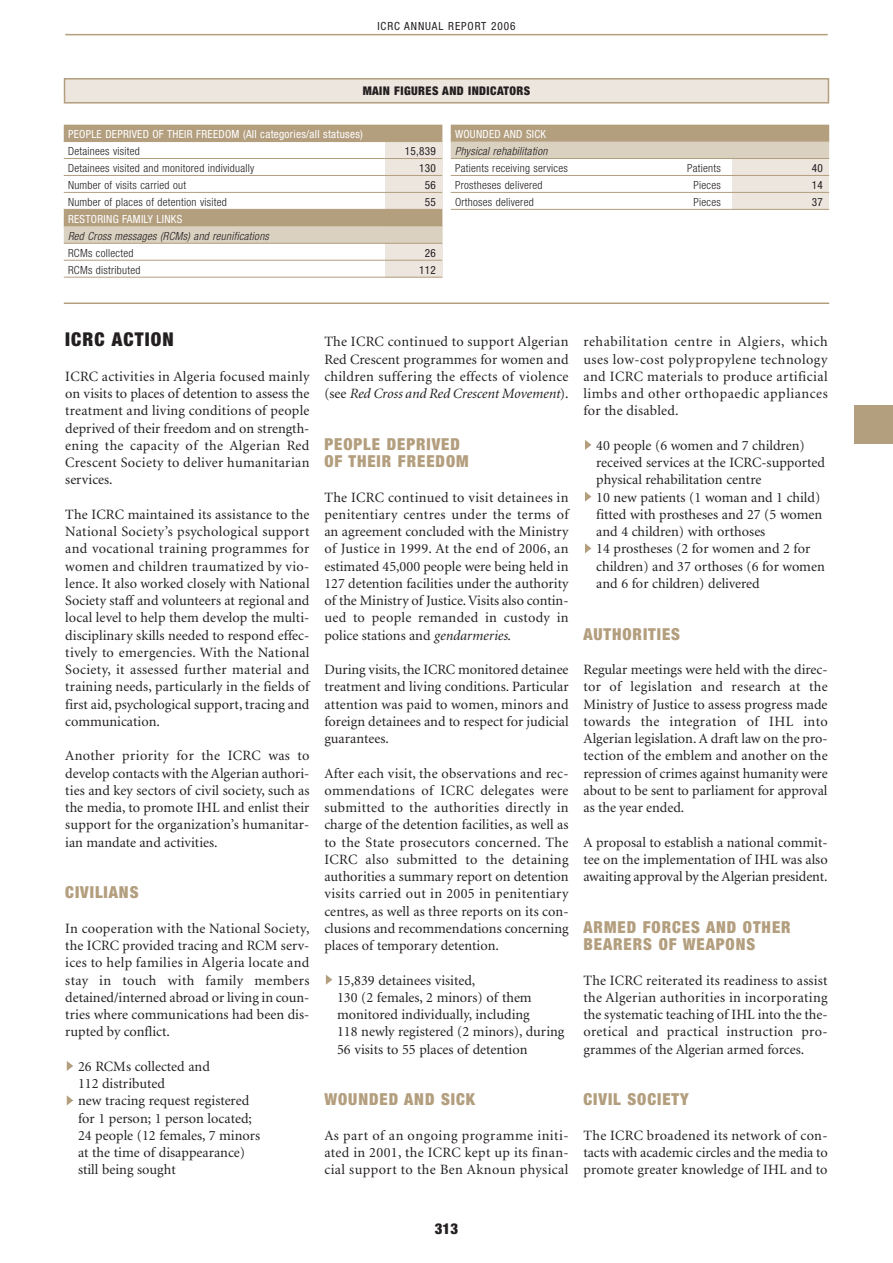
<style>
.page{position:relative;width:893px;height:1263px;background:#fff}
.page>*{position:absolute;margin:0;border:0;box-sizing:border-box;transform-origin:0 0}
.t1{font:900 condensed 19.05px "Helvetica Neue";letter-spacing:.055em;color:#231f20}
.t2{font:900 condensed 16.5px/17.2px "Helvetica Neue";letter-spacing:.055em;color:#b39e7e}
.t3{font:900 condensed 15px "Helvetica Neue";color:#231f20}
.t4{font:14.25px/17.2px "Minion";color:#231f20;text-align:justify}
.t5{font:900 condensed 12px "Helvetica Neue";letter-spacing:.035em;color:#231f20}
.t6{font:300 condensed 11.25px "Helvetica Neue";letter-spacing:.025em;color:#231f20}
.t7{font:condensed 11.25px "Helvetica Neue";letter-spacing:.025em;color:#fff}
.t8{font:italic 300 condensed 11.25px "Helvetica Neue";color:#231f20}
.t9{font:condensed 11.25px "Helvetica Neue";letter-spacing:.08em;color:#231f20}
.s1{font-style:italic}
</style>
<div class="page">
<div style="left:855px;top:405px;width:38px;height:39px;background:#b39e7e"></div>
<hr style="left:65px;top:34px;width:763px;height:1px;background:#b39e7e">
<svg style="left:585px;top:543px;width:6px;height:10px"></svg>
<svg style="left:585px;top:492px;width:6px;height:10px"></svg>
<svg style="left:585px;top:440px;width:6px;height:10px"></svg>
<svg style="left:326px;top:975px;width:6px;height:10px"></svg>
<svg style="left:67px;top:1095px;width:6px;height:10px"></svg>
<svg style="left:67px;top:1061px;width:6px;height:10px"></svg>
<div style="left:385px;top:125px;width:57px;height:152px;background:#ede6df"></div>
<div style="left:64px;top:125px;width:378px;height:17px;background:#b39e7e"></div>
<hr style="left:64px;top:158px;width:378px;height:1px;background:#b39e7e">
<hr style="left:64px;top:175px;width:378px;height:1px;background:#b39e7e">
<hr style="left:64px;top:192px;width:378px;height:1px;background:#b39e7e">
<div style="left:64px;top:209px;width:378px;height:17px;background:#b39e7e"></div>
<div style="left:64px;top:226px;width:378px;height:17px;background:#dbd1c1"></div>
<hr style="left:64px;top:243px;width:378px;height:1px;background:#b39e7e">
<hr style="left:64px;top:260px;width:378px;height:1px;background:#b39e7e">
<hr style="left:64px;top:277px;width:378px;height:1px;background:#b39e7e">
<div style="left:732px;top:125px;width:97px;height:84px;background:#ede6df"></div>
<div style="left:451px;top:125px;width:378px;height:17px;background:#b39e7e"></div>
<div style="left:451px;top:142px;width:378px;height:17px;background:#dbd1c1"></div>
<hr style="left:451px;top:158px;width:378px;height:1px;background:#b39e7e">
<hr style="left:451px;top:175px;width:378px;height:1px;background:#b39e7e">
<hr style="left:451px;top:192px;width:378px;height:1px;background:#b39e7e">
<hr style="left:451px;top:209px;width:378px;height:1px;background:#b39e7e">
<div style="left:65px;top:79px;width:763px;height:24px;background:#ede6df"></div>
<div style="left:64px;top:78px;width:765px;height:26px;border:2px solid #b39e7e"></div>
<hr style="left:64px;top:302px;width:765px;height:2px;background:#b39e7e">
<p class="t9" style="left:377px;top:22px;width:140px">ICRC ANNUAL REPORT 2006</p>
<p class="t5" style="left:363px;top:87px;width:169px">MAIN FIGURES AND INDICATORS</p>
<p class="t7" style="left:68px;top:130px;width:296px">PEOPLE DEPRIVED OF THEIR FREEDOM (All categories/all statuses)</p>
<p class="t6" style="left:68px;top:147px;width:73px">Detainees visited</p>
<p class="t9" style="left:405px;top:147px;width:33px">15,839</p>
<p class="t6" style="left:68px;top:164px;width:188px">Detainees visited and monitored individually</p>
<p class="t9" style="left:419px;top:164px;width:18px">130</p>
<p class="t6" style="left:68px;top:181px;width:120px">Number of visits carried out</p>
<p class="t9" style="left:425px;top:181px;width:13px">56</p>
<p class="t6" style="left:68px;top:198px;width:160px">Number of places of detention visited</p>
<p class="t9" style="left:425px;top:198px;width:13px">55</p>
<p class="t7" style="left:68px;top:215px;width:116px">RESTORING FAMILY LINKS</p>
<p class="t8" style="left:68px;top:232px;width:205px">Red Cross messages (RCMs) and reunifications</p>
<p class="t6" style="left:68px;top:249px;width:67px">RCMs collected</p>
<p class="t9" style="left:425px;top:249px;width:13px">26</p>
<p class="t6" style="left:68px;top:266px;width:74px">RCMs distributed</p>
<p class="t9" style="left:419px;top:266px;width:18px">112</p>
<p class="t7" style="left:455px;top:130px;width:93px">WOUNDED AND SICK</p>
<p class="t8" style="left:455px;top:147px;width:96px">Physical rehabilitation</p>
<p class="t6" style="left:455px;top:164px;width:114px">Patients receiving services</p>
<p class="t6" style="left:687px;top:164px;width:35px">Patients</p>
<p class="t9" style="left:812px;top:164px;width:13px">40</p>
<p class="t6" style="left:455px;top:181px;width:89px">Prostheses delivered</p>
<p class="t6" style="left:693px;top:181px;width:29px">Pieces</p>
<p class="t9" style="left:812px;top:181px;width:13px">14</p>
<p class="t6" style="left:455px;top:198px;width:80px">Orthoses delivered</p>
<p class="t6" style="left:693px;top:198px;width:29px">Pieces</p>
<p class="t9" style="left:812px;top:198px;width:13px">37</p>
<h1 class="t1" style="left:65px;top:333px;width:110px">ICRC ACTION</h1>
<p class="t4" style="left:65px;top:369px;width:246px">ICRC activities in Algeria focused mainly on visits to places of detention to assess the treatment and living conditions of people deprived of their freedom and on strength&shy;ening the capacity of the Algerian Red Crescent Society to deliver humanitarian services.</p>
<p class="t4" style="left:65px;top:507px;width:246px">The ICRC maintained its assistance to the National Society’s psychological support and vocational training programmes for women and children traumatized by vio&shy;lence. It also worked closely with National Society staff and volunteers at regional and local level to help them develop the multi&shy;disciplinary skills needed to respond effec&shy;tively to emergencies. With the National Society, it assessed further material and training needs, particularly in the fields of first aid, psychological support, tracing and communication.</p>
<p class="t4" style="left:65px;top:748px;width:246px">Another priority for the ICRC was to develop contacts with the Algerian authori&shy;ties and key sectors of civil society, such as the media, to promote IHL and enlist their support for the organization’s humanitar&shy;ian mandate and activities.</p>
<p class="t2" style="left:65px;top:885px;width:75px">CIVILIANS</p>
<p class="t4" style="left:65px;top:921px;width:246px">In cooperation with the National Society, the ICRC provided tracing and RCM serv&shy;ices to help families in Algeria locate and stay in touch with family members detained/interned abroad or living in coun&shy;tries where communications had been dis&shy;rupted by conflict.</p>
<p class="t4" style="left:78px;top:1059px;width:184px;text-align:left">26 RCMs collected and<br>112 distributed<br>new tracing request registered for 1 person; 1 person located;<br>24 people (12 females, 7 minors at the time of disappearance) still being sought</p>
<p class="t4" style="left:324px;top:334px;width:246px">The ICRC continued to support Algerian Red Crescent programmes for women and children suffering the effects of violence (see <span class="s1">Red Cross and Red Crescent Movement</span>).</p>
<p class="t2" style="left:324px;top:437px;width:146px">PEOPLE DEPRIVED<br>OF THEIR FREEDOM</p>
<p class="t4" style="left:324px;top:490px;width:246px">The ICRC continued to visit detainees in penitentiary centres under the terms of an agreement concluded with the Ministry of Justice in 1999. At the end of 2006, an estimated 45,000 people were being held in 127 detention facilities under the authority of the Ministry of Justice. Visits also contin&shy;ued to people remanded in custody in police stations and <span class="s1">gendarmeries</span>.</p>
<p class="t4" style="left:324px;top:662px;width:246px">During visits, the ICRC monitored detainee treatment and living conditions. Particular attention was paid to women, minors and foreign detainees and to respect for judicial guarantees.</p>
<p class="t4" style="left:324px;top:766px;width:246px">After each visit, the observations and rec&shy;ommendations of ICRC delegates were submitted to the authorities directly in charge of the detention facilities, as well as to the State prosecutors concerned. The ICRC also submitted to the detaining authorities a summary report on detention visits carried out in 2005 in penitentiary centres, as well as three reports on its con&shy;clusions and recommendations concerning places of temporary detention.</p>
<p class="t4" style="left:337px;top:973px;width:229px;text-align:left">15,839 detainees visited,<br>130 (2 females, 2 minors) of them monitored individually, including<br>118 newly registered (2 minors), during 56 visits to 55 places of detention</p>
<p class="t2" style="left:324px;top:1092px;width:152px">WOUNDED AND SICK</p>
<p class="t4" style="left:324px;top:1128px;width:246px">As part of an ongoing programme initi&shy;ated in 2001, the ICRC kept up its finan&shy;cial support to the Ben Aknoun physical</p>
<p class="t4" style="left:583px;top:334px;width:246px">rehabilitation centre in Algiers, which uses low-cost polypropylene technology and ICRC materials to produce artificial limbs and other orthopaedic appliances for the disabled.</p>
<p class="t4" style="left:596px;top:438px;width:230px;text-align:left">40 people (6 women and 7 children) received services at the ICRC-supported physical rehabilitation centre<br>10 new patients (1 woman and 1 child) fitted with prostheses and 27 (5 women and 4 children) with orthoses<br>14 prostheses (2 for women and 2 for children) and 37 orthoses (6 for women and 6 for children) delivered</p>
<p class="t2" style="left:583px;top:627px;width:98px">AUTHORITIES</p>
<p class="t4" style="left:583px;top:662px;width:246px">Regular meetings were held with the direc&shy;tor of legislation and research at the Ministry of Justice to assess progress made towards the integration of IHL into Algerian legislation. A draft law on the pro&shy;tection of the emblem and another on the repression of crimes against humanity were about to be sent to parliament for approval as the year ended.</p>
<p class="t4" style="left:583px;top:835px;width:246px">A proposal to establish a national commit&shy;tee on the implementation of IHL was also awaiting approval by the Algerian president.</p>
<p class="t2" style="left:583px;top:920px;width:209px">ARMED FORCES AND OTHER<br>BEARERS OF WEAPONS</p>
<p class="t4" style="left:583px;top:973px;width:246px">The ICRC reiterated its readiness to assist the Algerian authorities in incorporating the systematic teaching of IHL into the the&shy;oretical and practical instruction pro&shy;grammes of the Algerian armed forces.</p>
<p class="t2" style="left:583px;top:1092px;width:107px">CIVIL SOCIETY</p>
<p class="t4" style="left:583px;top:1128px;width:246px">The ICRC broadened its network of con&shy;tacts with academic circles and the media to promote greater knowledge of IHL and to</p>
<p class="t3" style="left:435px;top:1223px;width:25px">313</p>
</div>
